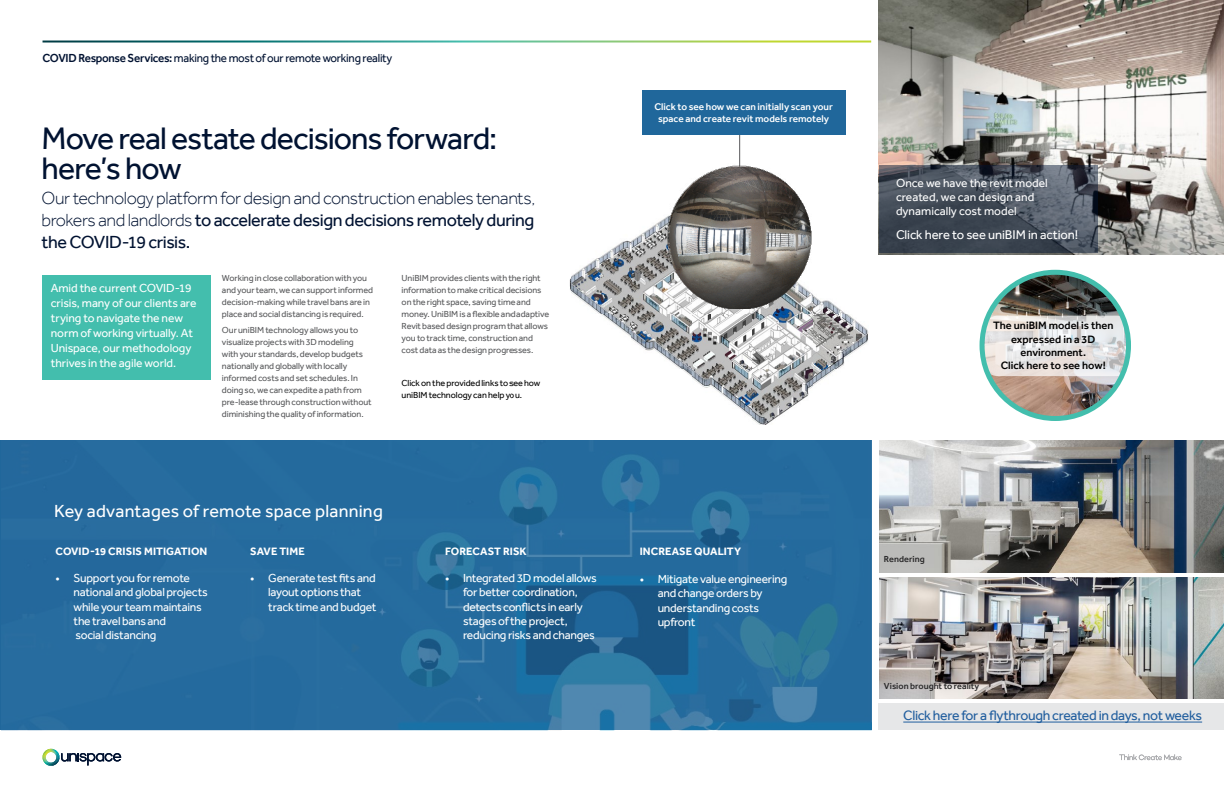
<style>
.page{position:relative;width:1224px;height:792px;background:#fff}
.page>*{position:absolute;margin:0;border:0;box-sizing:border-box;transform-origin:0 0}
.t1{font:32px/30px "Effra";letter-spacing:-.03em;color:#001231}
.t2{font:300 18px/22px "Effra";letter-spacing:-.025em;color:#001231;text-align:justify}
.t3{font:18px "Effra";letter-spacing:.01em;color:#fff}
.t4{font:14px "Effra";letter-spacing:-.025em;color:#215e9e}
.t5{font:13px "Effra";letter-spacing:-.01em;color:#fff}
.t6{font:12px/14.4px "Effra";letter-spacing:-.02em;color:#fff}
.t7{font:12px/14.4px "Effra";color:#fff}
.t8{font:12px "Effra";letter-spacing:-.02em;color:#001231;scale:.96 1}
.t9{font:500 11px/13.2px "Effra";color:#000;text-align:center}
.t10{font:700 11px "Effra";letter-spacing:.01em;color:#fff}
.t11{font:500 10px/12px "Effra";color:#fff;text-align:center}
.t12{font:9px/12px "Effra";letter-spacing:-.01em;color:#58595b}
.t13{font:9px/12px "Effra";letter-spacing:-.01em;color:#000}
.t14{font:500 9px "Effra";color:#292829}
.s1{font-weight:500}
.s2{font-weight:400}
</style>
<div class="page">
<svg style="left:43px;top:749px;width:78px;height:17px"></svg>
<svg style="left:1119px;top:754px;width:63px;height:6px"></svg>
<div style="left:43px;top:275px;width:168px;height:104px;background:#43bead"></div>
<img style="left:879px;top:577px;width:345px;height:121px">
<img style="left:879px;top:440px;width:345px;height:133px">
<div style="left:879px;top:703px;width:345px;height:27px;background:#e6e7e8"></div>
<hr style="left:903px;top:722px;width:299px;height:1px;background:#215e9e">
<img style="left:982px;top:273px;width:145px;height:144px">
<svg style="left:984px;top:316px;width:146px;height:60px;background:#e3e3e1"></svg>
<div style="left:980px;top:270px;width:151px;height:151px;border:5px solid #43bead;border-radius:50%"></div>
<img style="left:2px;top:440px;width:869px;height:290px">
<img style="left:569px;top:217px;width:302px;height:252px">
<hr style="left:739px;top:133px;width:1px;height:34px;background:#58595b">
<div style="left:642px;top:91px;width:204px;height:44px;background:#20679b"></div>
<img style="left:666px;top:163px;width:146px;height:146px">
<img style="left:879px;top:0;width:345px;height:255px">
<svg style="left:879px;top:166px;width:218px;height:87px;background:#474f5b"></svg>
<h3 class="t8" style="left:43px;top:51px;width:366px"><span class="s1">COVID Response Services:</span> making the most of our remote working reality</h3>
<h1 class="t1" style="left:42px;top:123px;width:457px">Move real estate decisions forward: here’s how</h1>
<h2 class="t2" style="left:42px;top:187px;width:495px">Our technology platform for design and construction enables tenants, brokers and landlords <span class="s2">to accelerate design decisions remotely during the COVID-19 crisis.</span></h2>
<h3 class="t6" style="left:51px;top:281px;width:147px;line-height:15px">Amid the current COVID-19 crisis, many of our clients are trying to navigate the new norm of working virtually. At<br>Unispace, our methodology thrives in the agile world.</h3>
<p class="t12" style="left:402px;top:272px;width:149px">UniBIM provides clients with the right information to make critical decisions on the right space, saving time and money. UniBIM is a flexible and adaptive Revit based design program that allows you to track time, construction and cost data as the design progresses.</p>
<p class="t13" style="left:402px;top:377px;width:140px">Click on the provided links to see how uniBIM technology can help you.</p>
<p class="t12" style="left:222px;top:272px;width:153px">Working in close collaboration with you and your team, we can support informed decision-making while travel bans are in place and social distancing is required.</p>
<p class="t12" style="left:222px;top:324px;width:151px">Our uniBIM technology allows you to visualize projects with 3D modeling with your standards, develop budgets nationally and globally with locally informed costs and set schedules. In doing so, we can expedite a path from pre-lease through construction without diminishing the quality of information.</p>
<h2 class="t3" style="left:54px;top:500px;width:330px">Key advantages of remote space planning</h2>
<p class="t10" style="left:56px;top:545px;width:153px">COVID-19 CRISIS MITIGATION</p>
<h3 class="t6" style="left:74px;top:570px;width:136px;text-indent:-18px">• Support you for remote national and global projects while your team maintains the travel bans and<br>social distancing</h3>
<p class="t10" style="left:250px;top:545px;width:56px">SAVE TIME</p>
<h3 class="t6" style="left:268px;top:570px;width:110px;text-indent:-18px">• Generate test fits and layout options that track time and budget</h3>
<p class="t10" style="left:445px;top:545px;width:83px">FORECAST RISK</p>
<h3 class="t6" style="left:463px;top:570px;width:135px;text-indent:-18px">• Integrated 3D model allows for better coordination, detects conflicts in early stages of the project, reducing risks and changes</h3>
<p class="t11" style="left:654px;top:101px;width:180px">Click to see how we can initially scan your space and create revit models remotely</p>
<p class="t10" style="left:640px;top:545px;width:103px">INCREASE QUALITY</p>
<h3 class="t6" style="left:658px;top:572px;width:131px;text-indent:-18px">• Mitigate value engineering and change orders by understanding costs upfront</h3>
<h3 class="t7" style="left:896px;top:175px;width:153px">Once we have the revit model created, we can design and dynamically cost model</h3>
<h3 class="t5" style="left:896px;top:227px;width:184px">Click here to see uniBIM in action!</h3>
<p class="t9" style="left:993px;top:319px;width:122px">The uniBIM model is then expressed in a 3D environment.<br>Click here to see how!</p>
<p class="t14" style="left:884px;top:554px;width:42px">Rendering</p>
<p class="t14" style="left:884px;top:681px;width:97px">Vision brought to reality</p>
<h3 class="t4" style="left:903px;top:707px;width:300px">Click here for a flythrough created in days, not weeks</h3>
</div>
